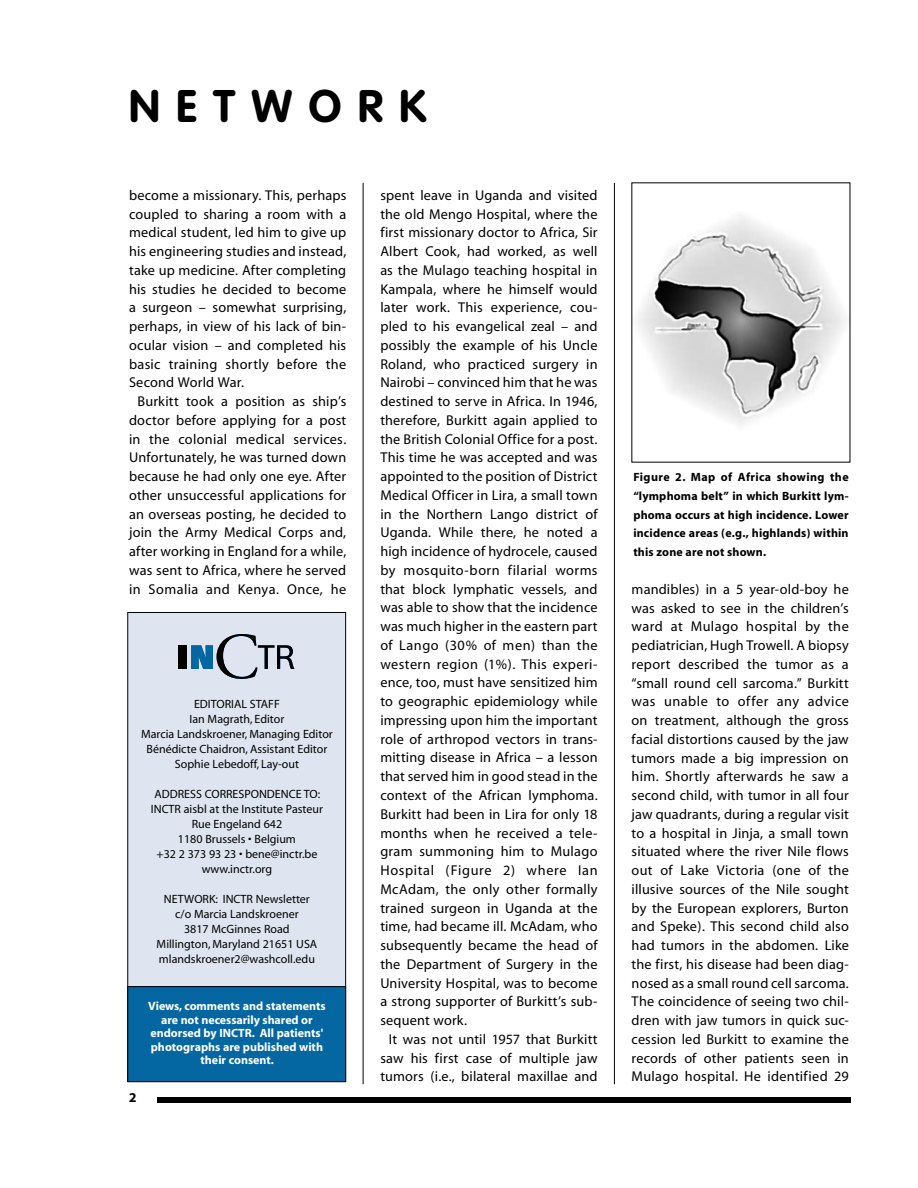
<style>
.page{position:relative;width:918px;height:1188px;background:#fff}
.page>*{position:absolute;margin:0;border:0;box-sizing:border-box;transform-origin:0 0}
.t1{font:700 45px "VAG Rounded";letter-spacing:.365em;color:#000}
.t2{font:14.25px/18.8px "Myriad";letter-spacing:.015em;color:#000;text-align:justify}
.t3{font:14.25px "Myriad";letter-spacing:.035em;color:#000}
.t4{font:14.25px "Myriad";letter-spacing:.045em;color:#000}
.t5{font:13.5px "Myriad Headline";color:#000}
.t6{font:12px "Myriad";color:#000}
.t7{font:700 12px/18.8px "Myriad";letter-spacing:.015em;color:#000;text-align:justify}
.t8{font:700 12px/13.5px "Myriad";color:#fff;text-align:center}
</style>
<div class="page">
<hr style="left:363px;top:183px;width:1px;height:901px;background:#000">
<div style="left:157px;top:1097px;width:693px;height:5px;background:#000"></div>
<hr style="left:614px;top:183px;width:1px;height:901px;background:#000">
<div style="left:128px;top:612px;width:218px;height:470px;background:#dfe5f0"></div>
<div style="left:178px;top:645px;width:9px;height:24px;background:#000"></div>
<svg style="left:191px;top:634px;width:104px;height:45px"></svg>
<div style="left:128px;top:987px;width:218px;height:95px;background:#0567a2"></div>
<div style="left:128px;top:986px;width:218px;height:96px;border:1px solid #000"></div>
<img style="left:637px;top:215px;width:209px;height:210px">
<h1 class="t1" style="left:129px;top:79px;width:299px">NETWORK</h1>
<p class="t2" style="left:129px;top:186px;width:219px">become a missionary. This, perhaps</p>
<p class="t2" style="left:129px;top:205px;width:219px">coupled to sharing a room with a</p>
<p class="t2" style="left:129px;top:224px;width:219px">medical student, led him to give up</p>
<p class="t2" style="left:129px;top:243px;width:219px">his engineering studies and instead,</p>
<p class="t2" style="left:129px;top:261px;width:219px">take up medicine. After completing</p>
<p class="t2" style="left:129px;top:280px;width:219px">his studies he decided to become</p>
<p class="t2" style="left:129px;top:299px;width:219px">a surgeon – somewhat surprising,</p>
<p class="t2" style="left:129px;top:318px;width:219px">perhaps, in view of his lack of bin-</p>
<p class="t2" style="left:129px;top:336px;width:219px">ocular vision – and completed his</p>
<p class="t2" style="left:129px;top:355px;width:219px">basic training shortly before the</p>
<p class="t2" style="left:129px;top:374px;width:116px">Second World War.</p>
<p class="t2" style="left:138px;top:393px;width:210px">Burkitt took a position as ship’s</p>
<p class="t2" style="left:129px;top:411px;width:219px">doctor before applying for a post</p>
<p class="t2" style="left:129px;top:430px;width:219px">in the colonial medical services.</p>
<p class="t2" style="left:129px;top:449px;width:219px">Unfortunately, he was turned down</p>
<p class="t2" style="left:129px;top:468px;width:219px">because he had only one eye. After</p>
<p class="t2" style="left:129px;top:486px;width:219px">other unsuccessful applications for</p>
<p class="t2" style="left:129px;top:505px;width:219px">an overseas posting, he decided to</p>
<p class="t2" style="left:129px;top:524px;width:219px">join the Army Medical Corps and,</p>
<p class="t2" style="left:129px;top:543px;width:219px">after working in England for a while,</p>
<p class="t2" style="left:129px;top:561px;width:219px">was sent to Africa, where he served</p>
<p class="t2" style="left:129px;top:580px;width:219px">in Somalia and Kenya. Once, he</p>
<p class="t6" style="left:194px;top:698px;width:13px">Editoria</p>
<p class="t6" style="left:241px;top:698px;width:22px">l Staff</p>
<p class="t6" style="left:190px;top:713px;width:96px">Ian Magrath, Editor</p>
<p class="t6" style="left:141px;top:728px;width:193px">Marcia Landskroener, Managing Editor</p>
<p class="t6" style="left:147px;top:743px;width:182px">Bénédicte Chaidron, Assistant Editor</p>
<p class="t6" style="left:175px;top:758px;width:126px">Sophie Lebedoff, Lay-out</p>
<p class="t6" style="left:154px;top:788px;width:15px">Address</p>
<p class="t6" style="left:205px;top:788px;width:8px">correspondence</p>
<p class="t6" style="left:304px;top:788px;width:18px">to :</p>
<p class="t6" style="left:151px;top:803px;width:174px">INCTR aisbl at the Institute Pasteur</p>
<p class="t6" style="left:192px;top:818px;width:92px">Rue Engeland 642</p>
<p class="t6" style="left:178px;top:833px;width:120px">1180 Brussels • Belgium</p>
<p class="t6" style="left:157px;top:848px;width:162px">+32 2 373 93 23 • bene@inctr.be</p>
<p class="t6" style="left:202px;top:863px;width:72px">www.inctr.org</p>
<p class="t6" style="left:164px;top:893px;width:17px">Network</p>
<p class="t6" style="left:216px;top:893px;width:96px">: INCTR Newsletter</p>
<p class="t6" style="left:175px;top:908px;width:125px">c/o Marcia Landskroener</p>
<p class="t6" style="left:184px;top:923px;width:107px">3817 McGinnes Road</p>
<p class="t6" style="left:157px;top:938px;width:162px">Millington, Maryland 21651 USA</p>
<p class="t6" style="left:159px;top:953px;width:158px">mlandskroener2@washcoll.edu</p>
<p class="t8" style="left:148px;top:1000px;width:179px">Views, comments and statements are not necessarily shared or endorsed by INCTR. All patients' photographs are published with their consent.</p>
<p class="t5" style="left:129px;top:1091px;width:9px">2</p>
<p class="t2" style="left:380px;top:186px;width:219px">spent leave in Uganda and visited</p>
<p class="t2" style="left:380px;top:205px;width:219px">the old Mengo Hospital, where the</p>
<p class="t2" style="left:380px;top:224px;width:219px">first missionary doctor to Africa, Sir</p>
<p class="t2" style="left:380px;top:243px;width:219px">Albert Cook, had worked, as well</p>
<p class="t2" style="left:380px;top:261px;width:219px">as the Mulago teaching hospital in</p>
<p class="t2" style="left:380px;top:280px;width:219px">Kampala, where he himself would</p>
<p class="t2" style="left:380px;top:299px;width:219px">later work. This experience, cou-</p>
<p class="t2" style="left:380px;top:318px;width:219px">pled to his evangelical zeal – and</p>
<p class="t2" style="left:380px;top:336px;width:219px">possibly the example of his Uncle</p>
<p class="t2" style="left:380px;top:355px;width:219px">Roland, who practiced surgery in</p>
<p class="t2" style="left:380px;top:374px;width:219px">Nairobi – convinced him that he was</p>
<p class="t2" style="left:380px;top:393px;width:219px">destined to serve in Africa. In 1946,</p>
<p class="t2" style="left:380px;top:411px;width:219px">therefore, Burkitt again applied to</p>
<p class="t2" style="left:380px;top:430px;width:219px">the British Colonial Office for a post.</p>
<p class="t2" style="left:380px;top:449px;width:219px">This time he was accepted and was</p>
<p class="t2" style="left:380px;top:468px;width:219px">appointed to the position of District</p>
<p class="t2" style="left:380px;top:486px;width:219px">Medical Officer in Lira, a small town</p>
<p class="t2" style="left:380px;top:505px;width:219px">in the Northern Lango district of</p>
<p class="t2" style="left:380px;top:524px;width:219px">Uganda. While there, he noted a</p>
<p class="t2" style="left:380px;top:543px;width:219px">high incidence of hydrocele, caused</p>
<p class="t2" style="left:380px;top:561px;width:219px">by mosquito-born filarial worms</p>
<p class="t2" style="left:380px;top:580px;width:219px">that block lymphatic vessels, and</p>
<p class="t2" style="left:380px;top:599px;width:219px">was able to show that the incidence</p>
<p class="t2" style="left:380px;top:618px;width:219px">was much higher in the eastern part</p>
<p class="t2" style="left:380px;top:636px;width:219px">of Lango (30% of men) than the</p>
<p class="t3" style="left:380px;top:657px;width:219px">western region (1%). This experi-</p>
<p class="t2" style="left:380px;top:674px;width:219px">ence, too, must have sensitized him</p>
<p class="t2" style="left:380px;top:693px;width:219px">to geographic epidemiology while</p>
<p class="t2" style="left:380px;top:711px;width:219px">impressing upon him the important</p>
<p class="t2" style="left:380px;top:730px;width:219px">role of arthropod vectors in trans-</p>
<p class="t2" style="left:380px;top:749px;width:219px">mitting disease in Africa – a lesson</p>
<p class="t2" style="left:380px;top:768px;width:219px">that served him in good stead in the</p>
<p class="t2" style="left:380px;top:786px;width:219px">context of the African lymphoma.</p>
<p class="t2" style="left:380px;top:805px;width:219px">Burkitt had been in Lira for only 18</p>
<p class="t2" style="left:380px;top:824px;width:219px">months when he received a tele-</p>
<p class="t2" style="left:380px;top:843px;width:219px">gram summoning him to Mulago</p>
<p class="t4" style="left:380px;top:863px;width:219px">Hospital (Figure 2) where Ian</p>
<p class="t2" style="left:380px;top:880px;width:219px">McAdam, the only other formally</p>
<p class="t2" style="left:380px;top:899px;width:219px">trained surgeon in Uganda at the</p>
<p class="t2" style="left:380px;top:918px;width:219px">time, had became ill. McAdam, who</p>
<p class="t2" style="left:380px;top:937px;width:219px">subsequently became the head of</p>
<p class="t2" style="left:380px;top:955px;width:219px">the Department of Surgery in the</p>
<p class="t2" style="left:380px;top:974px;width:219px">University Hospital, was to become</p>
<p class="t2" style="left:380px;top:993px;width:219px">a strong supporter of Burkitt’s sub-</p>
<p class="t2" style="left:380px;top:1012px;width:88px">sequent work.</p>
<p class="t2" style="left:389px;top:1030px;width:210px">It was not until 1957 that Burkitt</p>
<p class="t2" style="left:380px;top:1049px;width:219px">saw his first case of multiple jaw</p>
<p class="t2" style="left:380px;top:1068px;width:219px">tumors (i.e., bilateral maxillae and</p>
<p class="t7" style="left:633px;top:468px;width:217px">Figure 2. Map of Africa showing the “lymphoma belt” in which Burkitt lym&shy;phoma occurs at high incidence. Lower incidence areas (e.g., highlands) within this zone are not shown.</p>
<p class="t2" style="left:632px;top:580px;width:219px">mandibles) in a 5 year-old-boy he was asked to see in the children’s ward at Mulago hospital by the pediatrician, Hugh Trowell. A biopsy report described the tumor as a “small round cell sarcoma.” Burkitt was unable to offer any advice on treatment, although the gross facial distortions caused by the jaw tumors made a big impression on him. Shortly afterwards he saw a second child, with tumor in all four jaw quadrants, during a regular visit to a hospital in Jinja, a small town situated where the river Nile flows out of Lake Victoria (one of the illusive sources of the Nile sought by the European explorers, Burton and Speke). This second child also had tumors in the abdomen. Like the first, his disease had been diag&shy;nosed as a small round cell sarcoma.<br>The coincidence of seeing two chil&shy;dren with jaw tumors in quick suc&shy;cession led Burkitt to examine the records of other patients seen in Mulago hospital. He identified 29</p>
</div>
